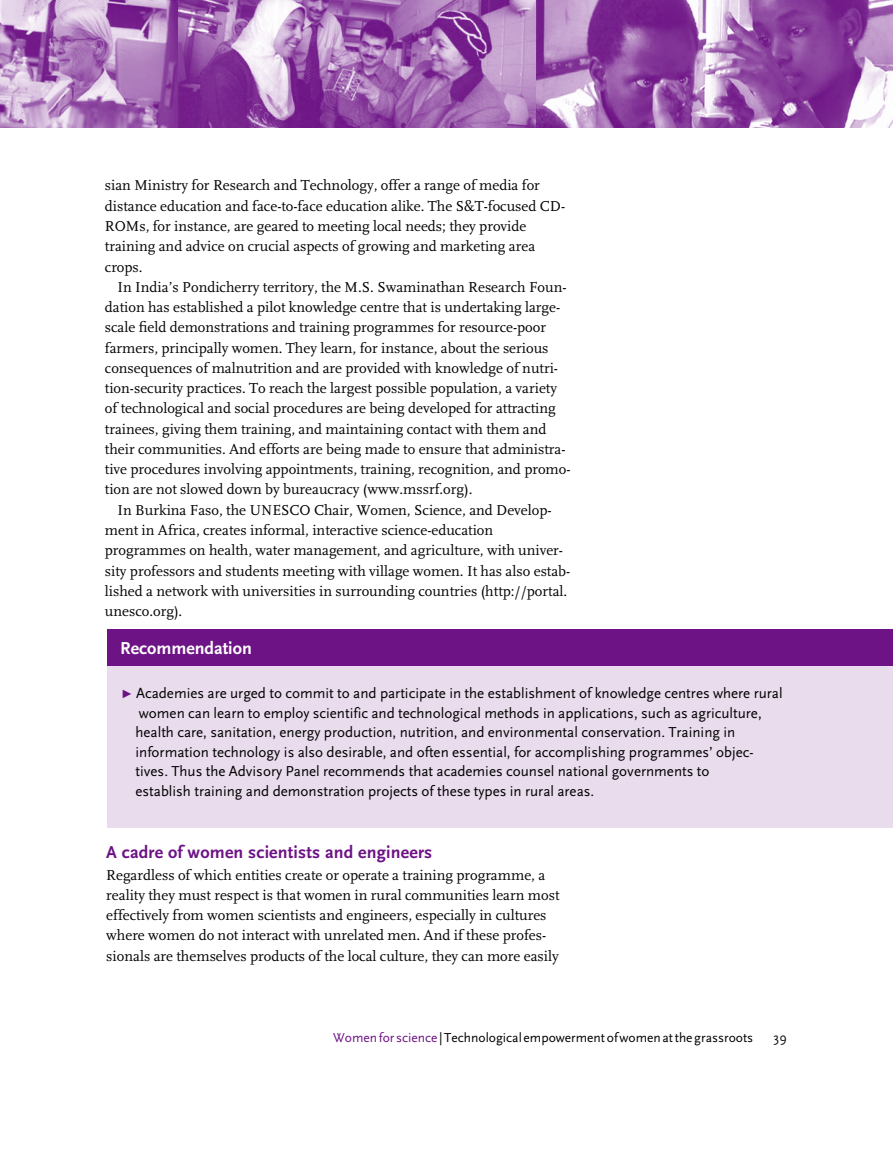
<style>
.page{position:relative;width:893px;height:1149px;background:#fff}
.page>*{position:absolute;margin:0;border:0;box-sizing:border-box;transform-origin:0 0}
.t1{font:700 18px "Scala Sans";letter-spacing:.01em;color:#6d1385}
.t2{font:700 18px "Scala Sans";color:#fff}
.t3{font:15px/20.2px "Scala";color:#000}
.t4{font:15px/19.5px "Scala Sans";color:#000}
.t5{font:13.5px "Scala Sans";color:#000}
.s1{font-family:"Arial";font-size:12px;color:#6d1385}
.s2{color:#6d1385}
</style>
<div class="page">
<img style="left:0;top:0;width:893px;height:128px">
<div style="left:107px;top:629px;width:786px;height:37px;background:#6d1385"></div>
<div style="left:108px;top:666px;width:785px;height:162px;background:#e9dced"></div>
<p class="t3" style="left:105px;top:176px;width:462px">sian Ministry for Research and Technology, offer a range of media for distance education and face-to-face education alike. The S&amp;T-focused CD-ROMs, for instance, are geared to meeting local needs; they provide training and advice on crucial aspects of growing and marketing area crops.</p>
<p class="t3" style="left:105px;top:277px;width:467px;text-indent:13px">In India’s Pondicherry territory, the M.S. Swaminathan Research Foun&shy;dation has established a pilot knowledge centre that is undertaking large&shy;scale field demonstrations and training programmes for resource-poor farmers, principally women. They learn, for instance, about the serious consequences of malnutrition and are provided with knowledge of nutri&shy;tion-security practices. To reach the largest possible population, a variety of technological and social procedures are being developed for attracting trainees, giving them training, and maintaining contact with them and their communities. And efforts are being made to ensure that administra&shy;tive procedures involving appointments, training, recognition, and promo&shy;tion are not slowed down by bureaucracy (www.mssrf.org).</p>
<p class="t3" style="left:105px;top:500px;width:467px;text-indent:13px">In Burkina Faso, the UNESCO Chair, Women, Science, and Develop&shy;ment in Africa, creates informal, interactive science-education programmes on health, water management, and agriculture, with univer&shy;sity professors and students meeting with village women. It has also estab&shy;lished a network with universities in surrounding countries (http://portal. unesco.org).</p>
<p class="t2" style="left:120px;top:638px;width:133px">Recommendation</p>
<p class="t4" style="left:136px;top:683px;width:649px;text-indent:-14px"><span class="s1">►</span> Academies are urged to commit to and participate in the establishment of knowledge centres where rural women can learn to employ scientific and technological methods in applications, such as agriculture, health care, sanitation, energy production, nutrition, and environmental conservation. Training in information technology is also desirable, and often essential, for accomplishing programmes’ objec&shy;tives. Thus the Advisory Panel recommends that academies counsel national governments to<br>establish training and demonstration projects of these types in rural areas.</p>
<p class="t1" style="left:106px;top:842px;width:327px">A cadre of women scientists and engineers</p>
<p class="t3" style="left:106px;top:864px;width:455px">Regardless of which entities create or operate a training programme, a reality they must respect is that women in rural communities learn most effectively from women scientists and engineers, especially in cultures where women do not interact with unrelated men. And if these profes&shy;sionals are themselves products of the local culture, they can more easily</p>
<p class="t5" style="left:333px;top:1030px;width:430px"><span class="s2">Women for science</span> |Technological empowerment of women at the grassroots 39</p>
</div>
